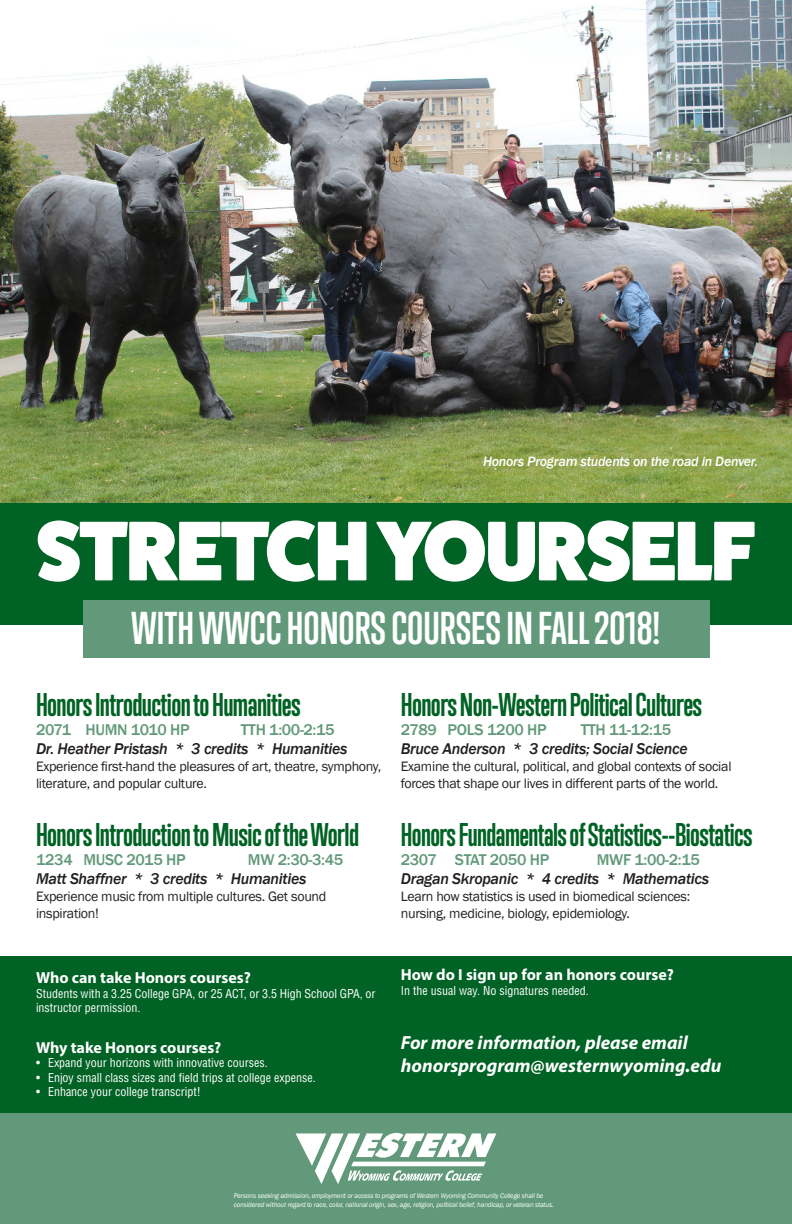
<style>
.page{position:relative;width:792px;height:1224px;background:#fff}
.page>*{position:absolute;margin:0;border:0;box-sizing:border-box;transform-origin:0 0}
.t1{font:800 85px "Fat Frank";letter-spacing:-.02em;color:#fff}
.t2{font:700 42px "Trump Gothic Pro";color:#fff}
.t3{font:700 30px "Trump Gothic Pro";letter-spacing:-.02em;color:#006224}
.t4{font:italic 700 19px "Myriad Pro";color:#fff}
.t5{font:italic 500 16px "Franklin Gothic";letter-spacing:-.02em;color:#231f20}
.t6{font:500 16px "Franklin Gothic";letter-spacing:-.02em;color:#62997a}
.t7{font:700 16px "Myriad Pro";color:#fff}
.t8{font:14px/16.8px "Franklin Gothic";letter-spacing:-.02em;color:#231f20}
.t9{font:italic 500 14px "Franklin Gothic";letter-spacing:-.02em;color:#fff}
.t10{font:condensed 12px/14.4px "Helvetica LT Std";color:#fff}
.t11{font:italic 7px/8.4px "Franklin Gothic";letter-spacing:-.02em;color:#fff}
</style>
<div class="page">
<img style="left:0;top:0;width:792px;height:503px">
<div style="left:0;top:503px;width:792px;height:121px;background:#006224"></div>
<div style="left:83px;top:600px;width:626px;height:58px;background:#62997a"></div>
<div style="left:0;top:1108px;width:792px;height:116px;background:#62997a"></div>
<div style="left:0;top:956px;width:792px;height:157px;background:#006224"></div>
<svg style="left:296px;top:1133px;width:201px;height:51px"></svg>
<p class="t9" style="left:483px;top:453px;width:277px">Honors Program students on the road in Denver.</p>
<p class="t1" style="left:36px;top:503px;width:721px">STRETCH YOURSELF</p>
<p class="t2" style="left:131px;top:602px;width:530px">WITH WWCC HONORS COURSES IN FALL 2018!</p>
<p class="t3" style="left:36px;top:686px;width:266px">Honors Introduction to Humanities</p>
<p class="t6" style="left:36px;top:720px;width:155px">2071 HUMN 1010 HP</p>
<p class="t6" style="left:241px;top:720px;width:95px">TTH 1:00-2:15</p>
<p class="t5" style="left:36px;top:739px;width:313px">Dr. Heather Pristash * 3 credits * Humanities</p>
<p class="t8" style="left:36px;top:758px;width:347px">Experience first-hand the pleasures of art, theatre, symphony,</p>
<p class="t8" style="left:36px;top:775px;width:173px">literature, and popular culture.</p>
<p class="t3" style="left:36px;top:816px;width:325px">Honors Introduction to Music of the World</p>
<p class="t6" style="left:36px;top:850px;width:151px">1234 MUSC 2015 HP</p>
<p class="t6" style="left:248px;top:850px;width:97px">MW 2:30-3:45</p>
<p class="t5" style="left:36px;top:869px;width:272px">Matt Shaffner * 3 credits * Humanities</p>
<p class="t8" style="left:36px;top:888px;width:292px">Experience music from multiple cultures. Get sound inspiration!</p>
<p class="t7" style="left:36px;top:968px;width:216px">Who can take Honors courses?</p>
<p class="t10" style="left:36px;top:986px;width:341px">Students with a 3.25 College GPA, or 25 ACT, or 3.5 High School GPA, or instructor permission.</p>
<p class="t7" style="left:36px;top:1037px;width:187px">Why take Honors courses?</p>
<p class="t10" style="left:36px;top:1056px;width:233px">• Expand your horizons with innovative courses.</p>
<p class="t10" style="left:36px;top:1070px;width:281px">• Enjoy small class sizes and field trips at college expense.</p>
<p class="t10" style="left:36px;top:1084px;width:166px">• Enhance your college transcript!</p>
<p class="t3" style="left:401px;top:686px;width:303px">Honors Non-Western Political Cultures</p>
<p class="t6" style="left:401px;top:720px;width:147px">2789 POLS 1200 HP</p>
<p class="t6" style="left:581px;top:720px;width:92px">TTH 11-12:15</p>
<p class="t5" style="left:401px;top:739px;width:289px">Bruce Anderson * 3 credits; Social Science</p>
<p class="t8" style="left:401px;top:758px;width:332px">Examine the cultural, political, and global contexts of social forces that shape our lives in different parts of the world.</p>
<p class="t3" style="left:401px;top:816px;width:353px">Honors Fundamentals of Statistics--Biostatics</p>
<p class="t6" style="left:401px;top:850px;width:150px">2307 STAT 2050 HP</p>
<p class="t6" style="left:597px;top:850px;width:105px">MWF 1:00-2:15</p>
<p class="t5" style="left:401px;top:869px;width:310px">Dragan Skropanic * 4 credits * Mathematics</p>
<p class="t8" style="left:401px;top:888px;width:291px">Learn how statistics is used in biomedical sciences:</p>
<p class="t8" style="left:401px;top:905px;width:231px">nursing, medicine, biology, epidemiology.</p>
<p class="t7" style="left:401px;top:964px;width:275px">How do I sign up for an honors course?</p>
<p class="t10" style="left:401px;top:983px;width:189px">In the usual way. No signatures needed.</p>
<p class="t4" style="left:401px;top:1030px;width:288px">For more information, please email</p>
<p class="t4" style="left:401px;top:1053px;width:322px">honorsprogram@westernwyoming.edu</p>
<p class="t11" style="left:234px;top:1192px;width:321px">Persons seeking admission, employment or access to programs of Western Wyoming Community College shall be considered without regard to race, color, national origin, sex, age, religion, political belief, handicap, or veteran status.</p>
</div>
